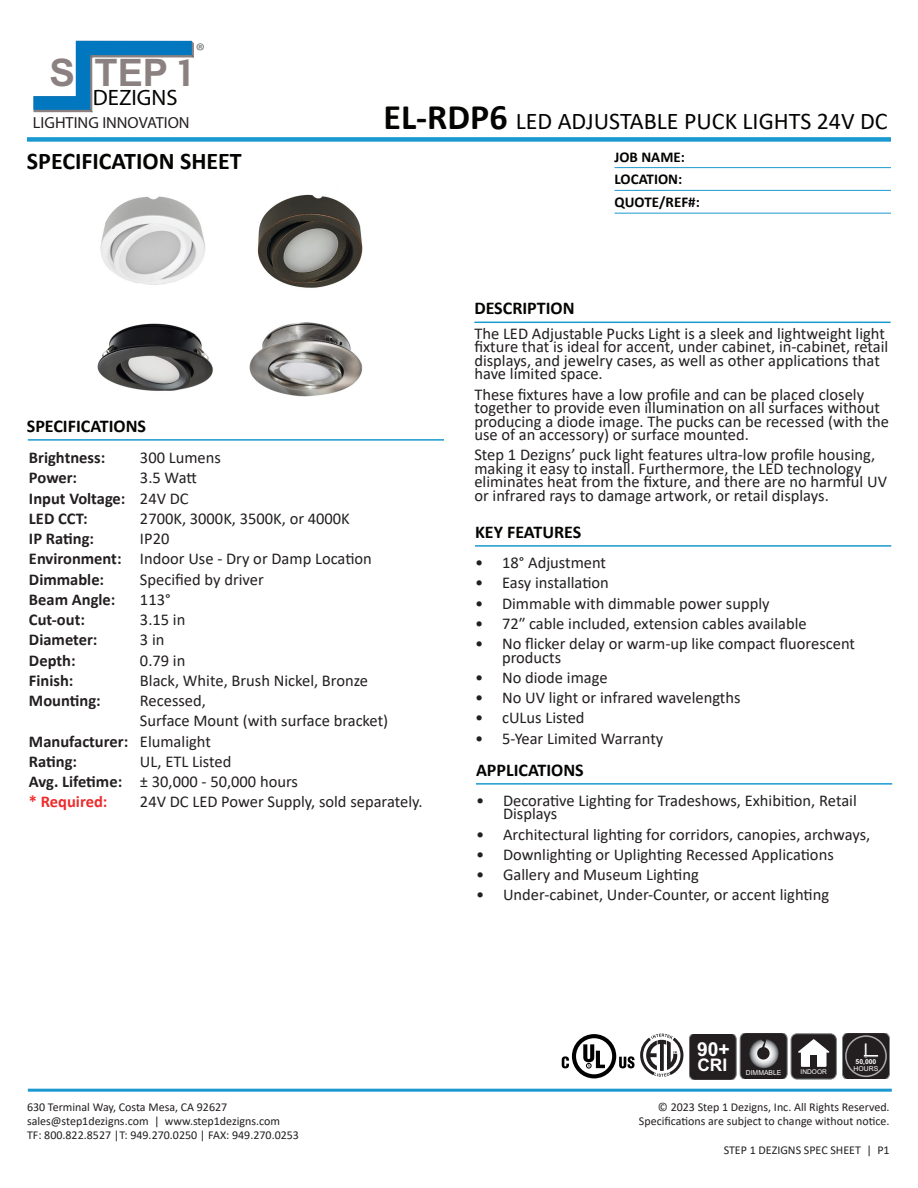
<style>
.page{position:relative;width:918px;height:1188px;background:#fff}
.page>*{position:absolute;margin:0;border:0;box-sizing:border-box;transform-origin:0 0}
.t1{font:700 37.95px "Arial";color:#8b8180}
.t2{font:24px "Calibri";color:#040503}
.t3{font:700 24px "Calibri";color:#040503}
.t4{font:22.35px "Avenir Next";color:#040503}
.t5{font:21.45px "Avenir Next";color:#6c6d70}
.t6{font:700 19.35px "Arial";color:#fff}
.t7{font:700 18px "Calibri";color:#040503}
.t8{font:700 17.4px "Arial";color:#fff}
.t9{font:16.5px/13.5px "Calibri";color:#231f20}
.t10{font:700 16.5px "Calibri";color:#231f20}
.t11{font:700 16.5px "Calibri";color:#ee2a2b}
.t12{font:16.05px "Avenir Next";color:#231f20}
.t13{font:700 15px "Calibri";color:#040503}
.t14{font:12px "Calibri";color:#231f20}
.t15{font:700 6.9px/7.2px "Arial";color:#fff}
.t16{font:6.9px "Arial";color:#fff}
.t17{font:6.6px "Arial";color:#fff}
.s1{font-family:"COUTURE"}
.s2{font-weight:700;font-size:36px}
.s3{font-weight:400}
.s4{font-weight:700}
</style>
<div class="page">
<svg style="left:842px;top:1034px;width:48px;height:45px;background:#393537"></svg>
<div style="left:791px;top:1034px;width:45px;height:45px;background:#231f20;border-radius:6px"></div>
<div style="left:791px;top:1034px;width:46px;height:45px;border:1px solid #808285;border-radius:6px"></div>
<svg style="left:798px;top:1039px;width:32px;height:14px"></svg>
<div style="left:801px;top:1052px;width:26px;height:15px;background:#fff"></div>
<div style="left:811px;top:1055px;width:6px;height:12px;background:#231f20"></div>
<svg style="left:689px;top:1034px;width:98px;height:45px;background:#3e3b3c"></svg>
<svg style="left:33px;top:41px;width:161px;height:72px"></svg>
<svg style="left:562px;top:1034px;width:121px;height:44px"></svg>
<img style="left:100px;top:196px;width:106px;height:89px">
<img style="left:249px;top:322px;width:114px;height:75px">
<img style="left:257px;top:194px;width:106px;height:94px">
<img style="left:97px;top:323px;width:116px;height:68px">
<hr style="left:28px;top:1089px;width:864px;height:3px;background:#1999d0">
<div style="left:27px;top:137px;width:864px;height:5px;background:#1999d0"></div>
<hr style="left:28px;top:439px;width:416px;height:2px;background:#1999d0">
<hr style="left:615px;top:167px;width:276px;height:1px;background:#1c99d0">
<hr style="left:615px;top:190px;width:276px;height:1px;background:#1c99d0">
<hr style="left:615px;top:213px;width:276px;height:1px;background:#1c99d0">
<hr style="left:476px;top:783px;width:416px;height:2px;background:#1999d0">
<hr style="left:475px;top:545px;width:416px;height:2px;background:#1999d0">
<hr style="left:474px;top:322px;width:417px;height:1px;background:#1999d0">
<p class="t1" style="left:50px;top:46px;width:142px">S TEP <span class="s1">1</span></p>
<p class="t4" style="left:93px;top:84px;width:86px">DEZIGNS</p>
<p class="t12" style="left:33px;top:113px;width:158px">LIGHTING INNOVATION</p>
<p class="t5" style="left:196px;top:38px;width:11px">®</p>
<p class="t3" style="left:27px;top:144px;width:216px">SPECIFICATION SHEET</p>
<p class="t2" style="left:383px;top:105px;width:506px"><span class="s2">EL-RDP6</span> LED ADJUSTABLE PUCK LIGHTS 24V DC</p>
<p class="t7" style="left:474px;top:296px;width:102px">DESCRIPTION</p>
<p class="t13" style="left:615px;top:146px;width:72px">JOB NAME:</p>
<p class="t13" style="left:615px;top:169px;width:69px">LOCATION:</p>
<p class="t13" style="left:615px;top:192px;width:87px">QUOTE/REF#:</p>
<p class="t7" style="left:27px;top:413px;width:121px">SPECIFICATIONS</p>
<p class="t10" style="left:29px;top:446px;width:78px">Brightness:</p>
<p class="t9" style="left:140px;top:451px;width:82px">300 Lumens</p>
<p class="t10" style="left:29px;top:466px;width:50px">Power:</p>
<p class="t9" style="left:140px;top:471px;width:58px">3.5 Watt</p>
<p class="t10" style="left:29px;top:487px;width:161px">Input Voltage: <span class="s3">24V DC</span></p>
<p class="t10" style="left:29px;top:507px;width:60px">LED CCT:</p>
<p class="t9" style="left:140px;top:511px;width:211px">2700K, 3000K, 3500K, or 4000K</p>
<p class="t10" style="left:29px;top:527px;width:67px">IP Rating:</p>
<p class="t9" style="left:140px;top:532px;width:31px">IP20</p>
<p class="t9" style="left:29px;top:552px;width:344px"><span class="s4">Environment:</span> Indoor Use - Dry or Damp Location</p>
<p class="t10" style="left:29px;top:568px;width:77px">Dimmable:</p>
<p class="t9" style="left:140px;top:572px;width:125px">Specified by driver</p>
<p class="t10" style="left:29px;top:588px;width:88px">Beam Angle:</p>
<p class="t9" style="left:140px;top:592px;width:32px">113°</p>
<p class="t10" style="left:29px;top:608px;width:57px">Cut-out:</p>
<p class="t9" style="left:140px;top:613px;width:47px">3.15 in</p>
<p class="t10" style="left:29px;top:628px;width:70px">Diameter:</p>
<p class="t9" style="left:140px;top:633px;width:26px">3 in</p>
<p class="t10" style="left:29px;top:649px;width:48px">Depth:</p>
<p class="t9" style="left:140px;top:653px;width:47px">0.79 in</p>
<p class="t10" style="left:29px;top:669px;width:46px">Finish:</p>
<p class="t9" style="left:140px;top:673px;width:230px">Black, White, Brush Nickel, Bronze</p>
<p class="t10" style="left:29px;top:689px;width:73px">Mounting:</p>
<p class="t9" style="left:140px;top:694px;width:67px">Recessed,</p>
<p class="t9" style="left:140px;top:714px;width:250px">Surface Mount (with surface bracket)</p>
<p class="t10" style="left:29px;top:730px;width:183px">Manufacturer: <span class="s3">Elumalight</span></p>
<p class="t10" style="left:29px;top:750px;width:50px">Rating:</p>
<p class="t9" style="left:140px;top:754px;width:93px">UL, ETL Listed</p>
<p class="t9" style="left:29px;top:775px;width:271px"><span class="s4">Avg. Lifetime:</span> ± 30,000 - 50,000 hours</p>
<p class="t11" style="left:29px;top:790px;width:80px">* Required:</p>
<p class="t9" style="left:140px;top:795px;width:284px">24V DC LED Power Supply, sold separately.</p>
<p class="t9" style="left:474px;top:326px;width:416px">The LED Adjustable Pucks Light is a sleek and lightweight light fixture that is ideal for accent, under cabinet, in-cabinet, retail displays, and jewelry cases, as well as other applications that have limited space.</p>
<p class="t9" style="left:474px;top:387px;width:416px">These fixtures have a low profile and can be placed closely together to provide even illumination on all surfaces without producing a diode image. The pucks can be recessed (with the use of an accessory) or surface mounted.</p>
<p class="t9" style="left:474px;top:448px;width:414px">Step 1 Dezigns’ puck light features ultra-low profile housing, making it easy to install. Furthermore, the LED technology eliminates heat from the fixture, and there are no harmful UV or infrared rays to damage artwork, or retail displays.</p>
<p class="t7" style="left:475px;top:519px;width:108px">KEY FEATURES</p>
<p class="t9" style="left:475px;top:555px;width:133px">• 18° Adjustment</p>
<p class="t9" style="left:475px;top:576px;width:135px">• Easy installation</p>
<p class="t9" style="left:475px;top:596px;width:296px">• Dimmable with dimmable power supply</p>
<p class="t9" style="left:475px;top:616px;width:333px">• 72″ cable included, extension cables available</p>
<p class="t9" style="left:502px;top:636px;width:354px;text-indent:-27px">• No flicker delay or warm-up like compact fluorescent products</p>
<p class="t9" style="left:475px;top:670px;width:134px">• No diode image</p>
<p class="t9" style="left:475px;top:690px;width:267px">• No UV light or infrared wavelengths</p>
<p class="t9" style="left:475px;top:711px;width:111px">• cULus Listed</p>
<p class="t9" style="left:475px;top:731px;width:190px">• 5-Year Limited Warranty</p>
<p class="t7" style="left:476px;top:757px;width:109px">APPLICATIONS</p>
<p class="t9" style="left:503px;top:793px;width:355px;text-indent:-27px">• Decorative Lighting for Tradeshows, Exhibition, Retail<br>Displays</p>
<p class="t9" style="left:476px;top:827px;width:396px">• Architectural lighting for corridors, canopies, archways,</p>
<p class="t9" style="left:476px;top:847px;width:359px">• Downlighting or Uplighting Recessed Applications</p>
<p class="t9" style="left:476px;top:868px;width:224px">• Gallery and Museum Lighting</p>
<p class="t9" style="left:476px;top:888px;width:355px">• Under-cabinet, Under-Counter, or accent lighting</p>
<p class="t14" style="left:27px;top:1098px;width:202px">630 Terminal Way, Costa Mesa, CA 92627</p>
<p class="t14" style="left:27px;top:1113px;width:255px">sales@step1dezigns.com | www.step1dezigns.com</p>
<p class="t14" style="left:27px;top:1127px;width:274px">TF: 800.822.8527 |T: 949.270.0250 | FAX: 949.270.0253</p>
<p class="t6" style="left:697px;top:1036px;width:34px">90+</p>
<p class="t8" style="left:697px;top:1053px;width:31px">CRI</p>
<p class="t15" style="left:854px;top:1058px;width:26px">50,000<br><span class="s3">HOURS</span></p>
<p class="t16" style="left:746px;top:1068px;width:37px">DIMMABLE</p>
<p class="t17" style="left:801px;top:1068px;width:28px">INDOOR</p>
<p class="t14" style="left:658px;top:1098px;width:233px">© 2023 Step 1 Dezigns, Inc. All Rights Reserved.</p>
<p class="t14" style="left:639px;top:1113px;width:252px">Specifications are subject to change without notice.</p>
<p class="t14" style="left:724px;top:1141px;width:167px">STEP 1 DEZIGNS SPEC SHEET | P1</p>
</div>
